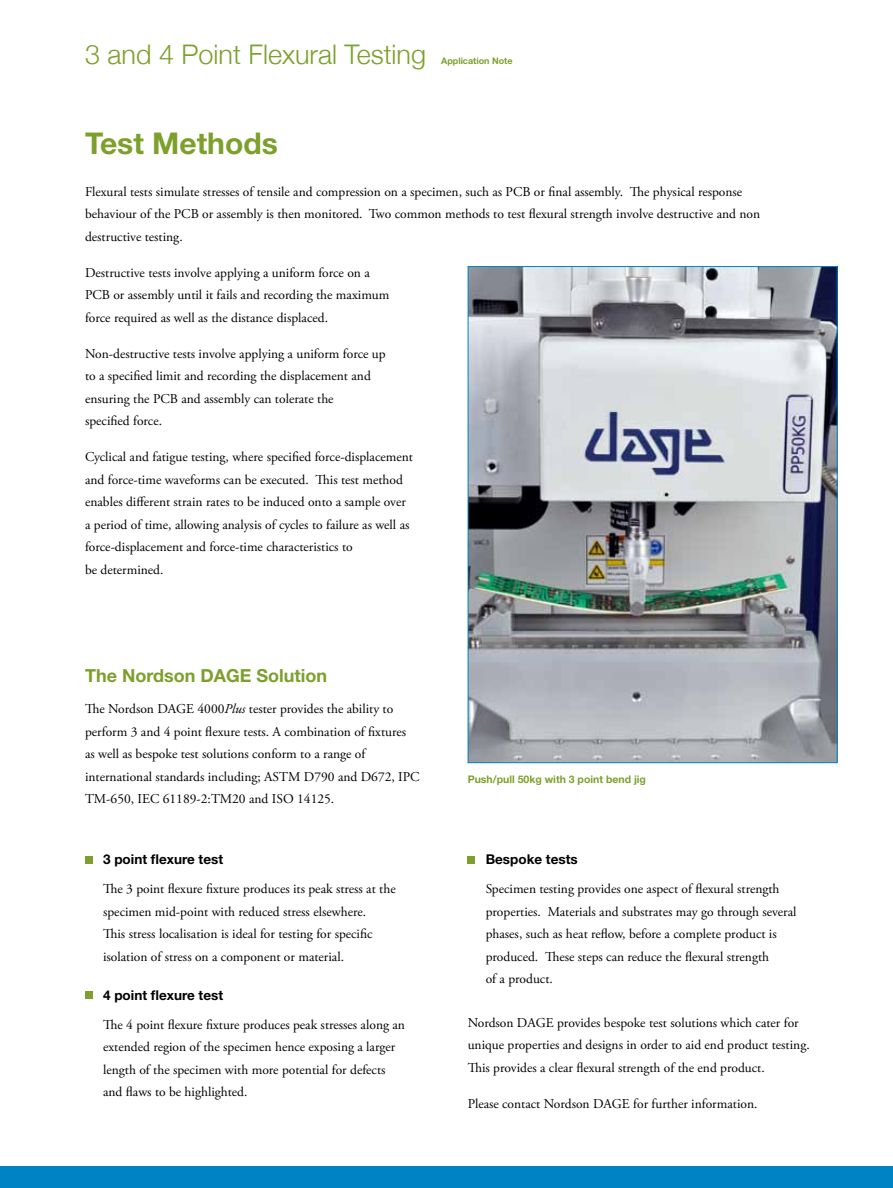
<style>
.page{position:relative;width:893px;height:1188px;background:#fff}
.page>*{position:absolute;margin:0;border:0;box-sizing:border-box;transform-origin:0 0}
.t1{font:700 30px "Helvetica Neue LT Std";color:#7ca02b}
.t2{font:300 27px "Helvetica Neue";color:#7ca02b}
.t3{font:700 18px "Helvetica Neue LT Std";color:#7ca02b}
.t4{font:13.5px/22.5px "Adobe Garamond Pro";color:#000}
.t5{font:700 13.5px "Helvetica Neue LT Std";color:#000}
.t6{font:700 10.5px "Helvetica Neue LT Std";color:#7ca02b}
.t7{font:700 9px "Helvetica Neue LT Std";color:#7ca02b}
.s1{font-style:italic}
</style>
<div class="page">
<div style="left:0;top:1167px;width:893px;height:21px;background:#0083c5"></div>
<img style="left:470px;top:268px;width:366px;height:493px">
<div style="left:85px;top:856px;width:8px;height:7px;background:#7ca02b"></div>
<div style="left:85px;top:991px;width:8px;height:8px;background:#7ca02b"></div>
<div style="left:468px;top:856px;width:7px;height:7px;background:#7ca02b"></div>
<h2 class="t2" style="left:85px;top:38px;width:343px">3 and 4 Point Flexural Testing</h2>
<p class="t7" style="left:441px;top:56px;width:73px">Application Note</p>
<h1 class="t1" style="left:85px;top:125px;width:194px">Test Methods</h1>
<p class="t4" style="left:85px;top:181px;width:677px">Flexural tests simulate stresses of tensile and compression on a specimen, such as PCB or final assembly. The physical response behaviour of the PCB or assembly is then monitored. Two common methods to test flexural strength involve destructive and non destructive testing.</p>
<p class="t4" style="left:85px;top:262px;width:306px">Destructive tests involve applying a uniform force on a<br>PCB or assembly until it fails and recording the maximum force required as well as the distance displaced.</p>
<p class="t4" style="left:85px;top:343px;width:302px">Non-destructive tests involve applying a uniform force up to a specified limit and recording the displacement and ensuring the PCB and assembly can tolerate the<br>specified force.</p>
<p class="t4" style="left:85px;top:446px;width:329px">Cyclical and fatigue testing, where specified force-displacement and force-time waveforms can be executed. This test method enables different strain rates to be induced onto a sample over a period of time, allowing analysis of cycles to failure as well as force-displacement and force-time characteristics to<br>be determined.</p>
<h3 class="t3" style="left:85px;top:665px;width:244px">The Nordson DAGE Solution</h3>
<p class="t4" style="left:85px;top:698px;width:336px">The Nordson DAGE 4000<span class="s1">Plus</span> tester provides the ability to perform 3 and 4 point flexure tests. A combination of fixtures<br>as well as bespoke test solutions conform to a range of international standards including; ASTM D790 and D672, IPC TM-650, IEC 61189-2:TM20 and ISO 14125.</p>
<p class="t5" style="left:103px;top:851px;width:122px">3 point flexure test</p>
<p class="t4" style="left:103px;top:878px;width:294px">The 3 point flexure fixture produces its peak stress at the specimen mid-point with reduced stress elsewhere.<br>This stress localisation is ideal for testing for specific isolation of stress on a component or material.</p>
<p class="t5" style="left:103px;top:987px;width:122px">4 point flexure test</p>
<p class="t4" style="left:103px;top:1014px;width:303px">The 4 point flexure fixture produces peak stresses along an extended region of the specimen hence exposing a larger length of the specimen with more potential for defects and flaws to be highlighted.</p>
<p class="t6" style="left:468px;top:772px;width:180px">Push/pull 50kg with 3 point bend jig</p>
<p class="t5" style="left:486px;top:851px;width:94px">Bespoke tests</p>
<p class="t4" style="left:486px;top:878px;width:312px">Specimen testing provides one aspect of flexural strength properties. Materials and substrates may go through several phases, such as heat reflow, before a complete product is produced. These steps can reduce the flexural strength<br>of a product.</p>
<p class="t4" style="left:468px;top:1012px;width:344px">Nordson DAGE provides bespoke test solutions which cater for unique properties and designs in order to aid end product testing.<br>This provides a clear flexural strength of the end product.</p>
<p class="t4" style="left:468px;top:1093px;width:291px">Please contact Nordson DAGE for further information.</p>
</div>
